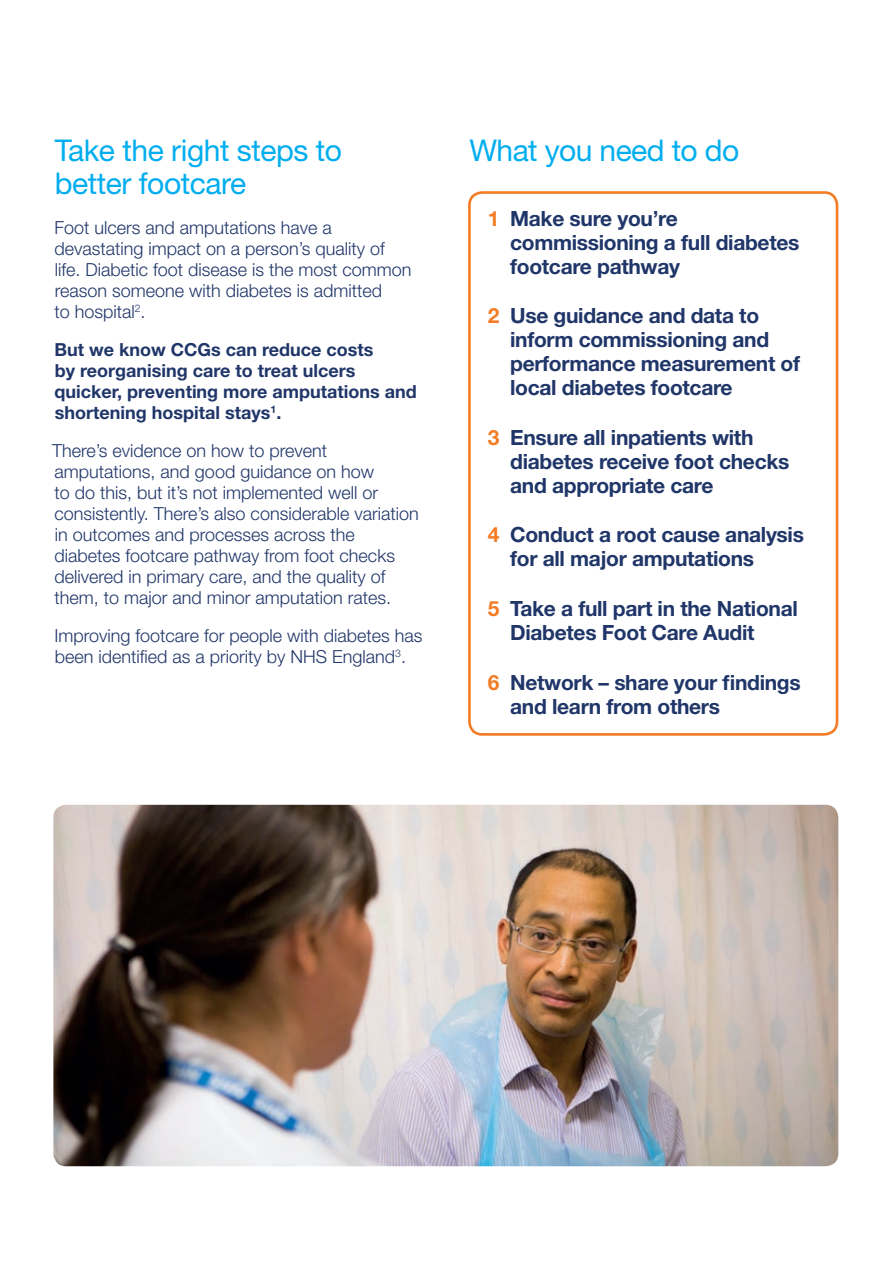
<style>
.page{position:relative;width:893px;height:1263px;background:#fff}
.page>*{position:absolute;margin:0;border:0;box-sizing:border-box;transform-origin:0 0}
.t1{font:30px/33px "Helvetica Neue LT Std";letter-spacing:-.015em;color:#00aeef}
.t2{font:700 21px/24px "Helvetica Neue LT Std";letter-spacing:-.015em;color:#203669}
.t3{font:300 18px/21px "Helvetica Neue LT Std";color:#203669}
.t4{font:700 18px/21px "Helvetica Neue LT Std";color:#203669}
.s1{color:#f47c25}
</style>
<div class="page">
<div style="left:468px;top:191px;width:370px;height:545px;border:3px solid #f47c25;border-radius:13px"></div>
<img style="left:53px;top:805px;width:785px;height:361px">
<h1 class="t1" style="left:55px;top:133px;width:289px">Take the right steps to better footcare</h1>
<p class="t3" style="left:54px;top:217px;width:359px">Foot ulcers and amputations have a devastating impact on a person’s quality of life. Diabetic foot disease is the most common reason someone with diabetes is admitted<br>to hospital<sup>2</sup>.</p>
<p class="t4" style="left:55px;top:339px;width:364px">But we know CCGs can reduce costs<br>by reorganising care to treat ulcers quicker, preventing more amputations and shortening hospital stays<sup>1</sup>.</p>
<p class="t3" style="left:52px;top:440px;width:368px">There’s evidence on how to prevent amputations, and good guidance on how<br>to do this, but it’s not implemented well or consistently. There’s also considerable variation in outcomes and processes across the diabetes footcare pathway from foot checks delivered in primary care, and the quality of them, to major and minor amputation rates.</p>
<p class="t3" style="left:55px;top:625px;width:369px">Improving footcare for people with diabetes has been identified as a priority by NHS England<sup>3</sup>.</p>
<h1 class="t1" style="left:469px;top:133px;width:271px">What you need to do</h1>
<p class="t2" style="left:510px;top:206px;width:291px;text-indent:-22px"><span class="s1">1</span> Make sure you’re commissioning a full diabetes footcare pathway</p>
<p class="t2" style="left:510px;top:303px;width:291px;text-indent:-22px"><span class="s1">2</span> Use guidance and data to inform commissioning and performance measurement of local diabetes footcare</p>
<p class="t2" style="left:510px;top:425px;width:281px;text-indent:-22px"><span class="s1">3</span> Ensure all inpatients with diabetes receive foot checks and appropriate care</p>
<p class="t2" style="left:510px;top:522px;width:295px;text-indent:-22px"><span class="s1">4</span> Conduct a root cause analysis for all major amputations</p>
<p class="t2" style="left:510px;top:596px;width:289px;text-indent:-22px"><span class="s1">5</span> Take a full part in the National<br>Diabetes Foot Care Audit</p>
<p class="t2" style="left:510px;top:669px;width:292px;text-indent:-22px"><span class="s1">6</span> Network – share your findings and learn from others</p>
</div>
